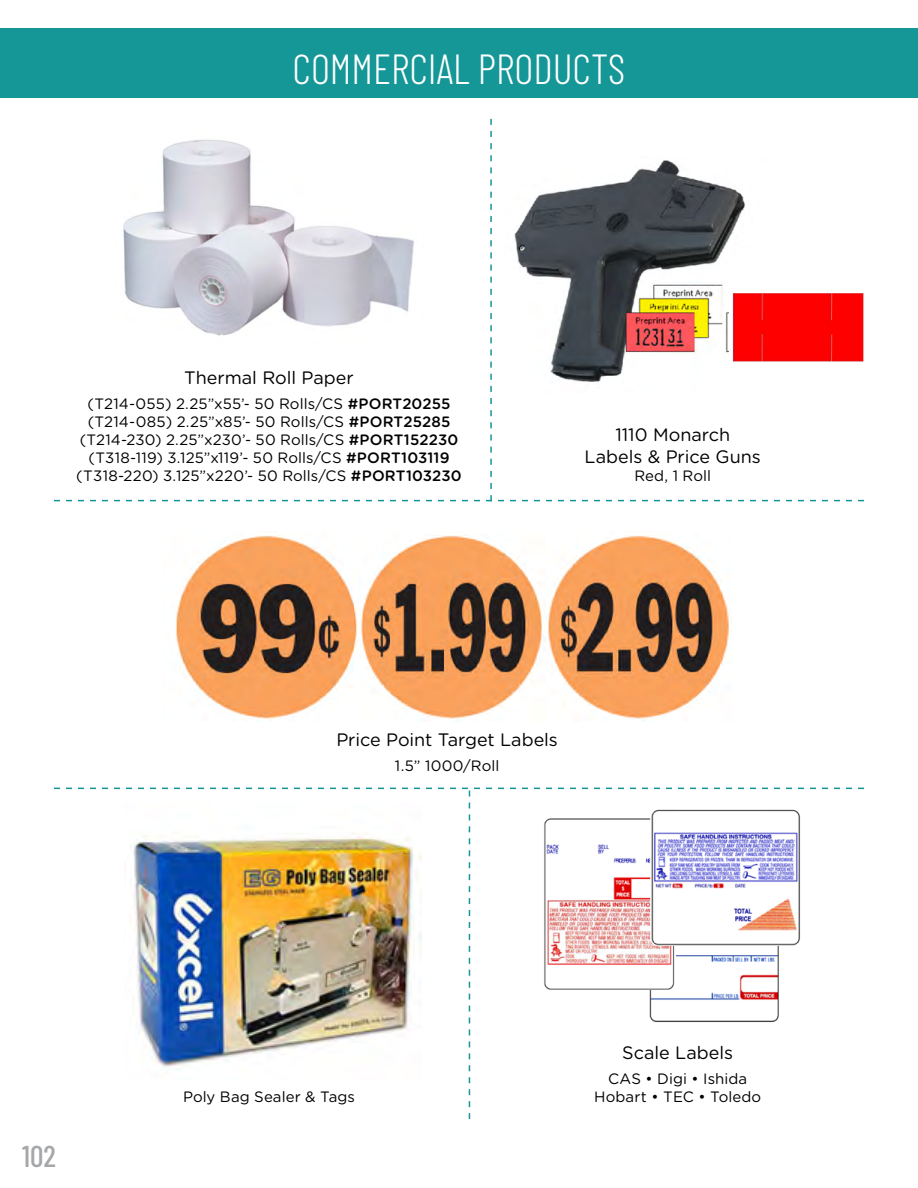
<style>
.page{position:relative;width:918px;height:1188px;background:#fff}
.page>*{position:absolute;margin:0;border:0;box-sizing:border-box;transform-origin:0 0}
.t1{font:300 42px "Barlow Condensed";color:#fff}
.t2{font:500 30px "Barlow Condensed";color:#a5a7aa}
.t3{font:18px/21.6px "Gotham Rounded";letter-spacing:-.005em;color:#000;text-align:center}
.t4{font:15px/18px "Gotham Rounded";letter-spacing:.005em;color:#000;text-align:center}
.s1{font-weight:500}
</style>
<div class="page">
<div style="left:0;top:28px;width:918px;height:70px;background:#159697"></div>
<svg style="left:54px;top:119px;width:810px;height:382px"></svg>
<img style="left:54px;top:788px;width:810px;height:331px">
<img style="left:174px;top:535px;width:558px;height:187px">
<h1 class="t1" style="left:293px;top:39px;width:334px">COMMERCIAL PRODUCTS</h1>
<p class="t3" style="left:184px;top:366px;width:171px">Thermal Roll Paper</p>
<p class="t4" style="left:76px;top:394px;width:387px">(T214-055) 2.25”x55’- 50 Rolls/CS <span class="s1">#PORT20255 </span>(T214-085) 2.25”x85’- 50 Rolls/CS <span class="s1">#PORT25285 </span>(T214-230) 2.25”x230’- 50 Rolls/CS <span class="s1">#PORT152230 </span>(T318-119) 3.125”x119’- 50 Rolls/CS <span class="s1">#PORT103119 </span>(T318-220) 3.125”x220’- 50 Rolls/CS <span class="s1">#PORT103230</span></p>
<p class="t3" style="left:585px;top:423px;width:178px">1110 Monarch<br>Labels &amp; Price Guns</p>
<p class="t4" style="left:634px;top:466px;width:78px">Red, 1 Roll</p>
<p class="t3" style="left:336px;top:728px;width:223px">Price Point Target Labels</p>
<p class="t4" style="left:395px;top:756px;width:106px">1.5” 1000/Roll</p>
<h2 class="t2" style="left:22px;top:1135px;width:35px">102</h2>
<p class="t4" style="left:183px;top:1087px;width:174px">Poly Bag Sealer &amp; Tags</p>
<p class="t3" style="left:622px;top:1041px;width:112px">Scale Labels</p>
<p class="t4" style="left:594px;top:1069px;width:169px">CAS • Digi • Ishida<br>Hobart • TEC • Toledo</p>
</div>
